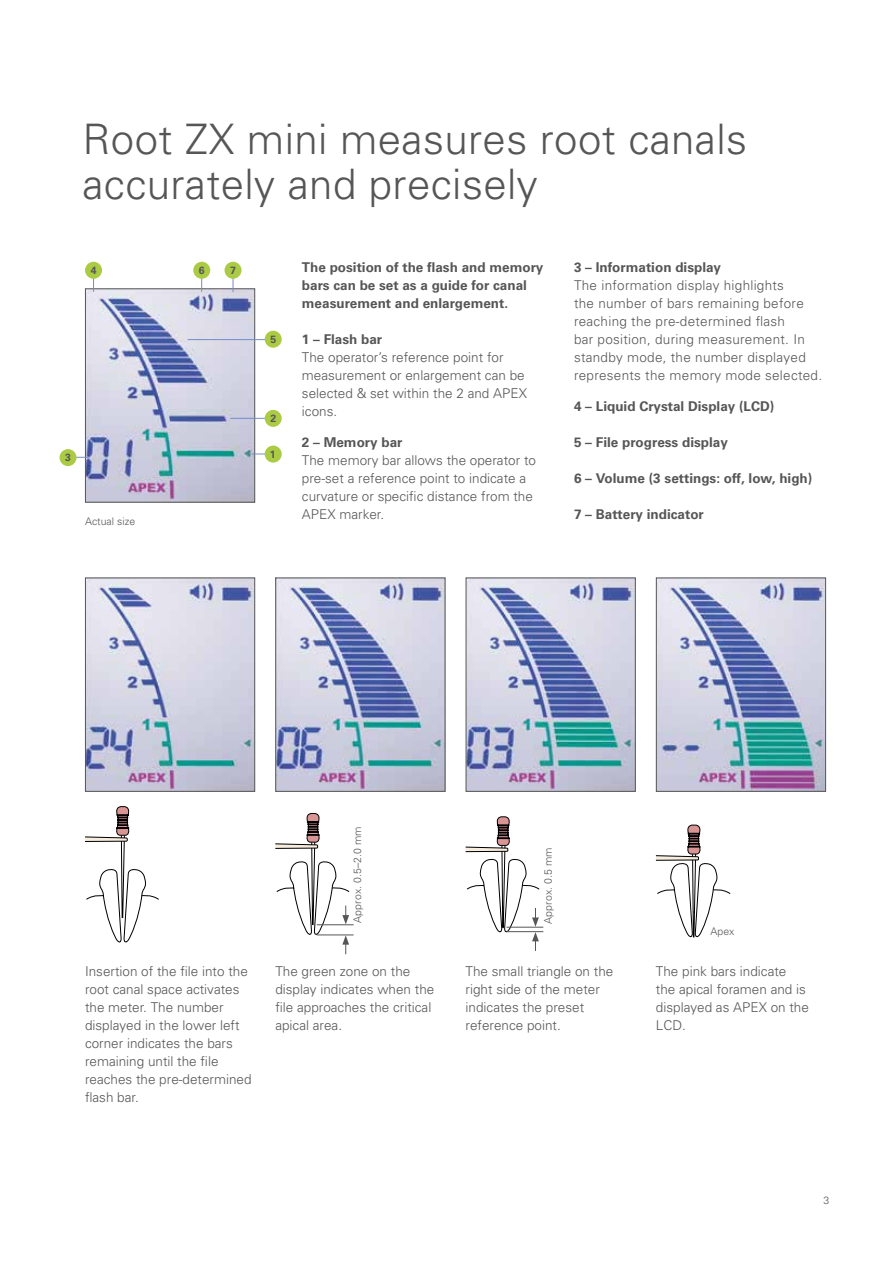
<style>
.page{position:relative;width:893px;height:1263px;background:#fff}
.page>*{position:absolute;margin:0;border:0;box-sizing:border-box;transform-origin:0 0}
.t1{font:300 42px/45px "Univers";letter-spacing:.01em;color:#565656}
.t2{font:300 13.5px/18px "Univers";color:#565656}
.t3{font:700 13.5px/18px "Univers";color:#565656}
.t4{font:300 13.5px/18px "Univers";letter-spacing:.02em;color:#565656}
.t5{font:300 10.5px "Univers";letter-spacing:.02em;color:#565656}
.t6{font:300 10.5px "Univers";color:#565656}
.t7{font:700 10.5px "Univers";color:#565656}
</style>
<div class="page">
<svg style="left:655px;top:824px;width:76px;height:114px"></svg>
<hr style="left:507px;top:927px;width:36px;height:1px;background:#565656">
<hr style="left:507px;top:931px;width:36px;height:1px;background:#565656">
<svg style="left:465px;top:816px;width:75px;height:135px"></svg>
<hr style="left:317px;top:924px;width:37px;height:1px;background:#565656">
<hr style="left:317px;top:935px;width:37px;height:1px;background:#565656">
<svg style="left:275px;top:813px;width:75px;height:141px"></svg>
<svg style="left:85px;top:806px;width:74px;height:137px"></svg>
<img style="left:87px;top:580px;width:166px;height:210px">
<div style="left:85px;top:578px;width:170px;height:214px;border:1px solid #565656"></div>
<img style="left:277px;top:580px;width:166px;height:210px">
<div style="left:275px;top:578px;width:170px;height:214px;border:1px solid #565656"></div>
<img style="left:468px;top:580px;width:166px;height:210px">
<div style="left:466px;top:578px;width:170px;height:214px;border:1px solid #565656"></div>
<img style="left:658px;top:580px;width:166px;height:210px">
<div style="left:656px;top:578px;width:170px;height:214px;border:1px solid #565656"></div>
<img style="left:87px;top:291px;width:166px;height:209px">
<div style="left:85px;top:289px;width:170px;height:213px;border:1px solid #565656"></div>
<svg style="left:252px;top:454px;width:13px;height:1px"></svg>
<svg style="left:77px;top:457px;width:12px;height:1px"></svg>
<svg style="left:201px;top:279px;width:1px;height:13px"></svg>
<svg style="left:93px;top:279px;width:1px;height:13px"></svg>
<svg style="left:233px;top:279px;width:1px;height:13px"></svg>
<hr style="left:230px;top:418px;width:40px;height:1px;background:#748dc7">
<hr style="left:188px;top:339px;width:82px;height:1px;background:#748dc7">
<div style="left:265px;top:331px;width:17px;height:17px;background:#accb45;border-radius:50%"></div>
<div style="left:265px;top:446px;width:17px;height:17px;background:#accb45;border-radius:50%"></div>
<div style="left:265px;top:410px;width:17px;height:17px;background:#accb45;border-radius:50%"></div>
<div style="left:60px;top:449px;width:17px;height:17px;background:#accb45;border-radius:50%"></div>
<div style="left:85px;top:262px;width:17px;height:17px;background:#accb45;border-radius:50%"></div>
<div style="left:193px;top:262px;width:17px;height:17px;background:#accb45;border-radius:50%"></div>
<div style="left:225px;top:262px;width:17px;height:17px;background:#accb45;border-radius:50%"></div>
<h1 class="t1" style="left:82px;top:117px;width:666px">Root ZX mini measures root canals accurately and precisely</h1>
<p class="t7" style="left:91px;top:264px;width:7px">4</p>
<p class="t7" style="left:199px;top:264px;width:7px">6</p>
<p class="t7" style="left:230px;top:264px;width:7px">7</p>
<p class="t7" style="left:65px;top:451px;width:7px">3</p>
<p class="t6" style="left:85px;top:514px;width:52px">Actual size</p>
<p class="t7" style="left:270px;top:333px;width:7px">5</p>
<p class="t7" style="left:270px;top:412px;width:7px">2</p>
<p class="t7" style="left:270px;top:448px;width:7px">1</p>
<p class="t3" style="left:302px;top:258px;width:243px">The position of the flash and memory bars can be set as a guide for canal measurement and enlargement.</p>
<p class="t3" style="left:302px;top:330px;width:82px">1 – Flash bar</p>
<p class="t2" style="left:302px;top:348px;width:227px">The operator’s reference point for measurement or enlargement can be selected &amp; set within the 2 and APEX icons.</p>
<p class="t3" style="left:302px;top:433px;width:102px">2 – Memory bar</p>
<p class="t2" style="left:302px;top:451px;width:236px">The memory bar allows the operator to pre-set a reference point to indicate a curvature or specific distance from the<br>APEX marker.</p>
<p class="t3" style="left:574px;top:258px;width:149px">3 – Information display</p>
<p class="t4" style="left:574px;top:276px;width:250px">The information display highlights<br>the number of bars remaining before reaching the pre-determined flash<br>bar position, during measurement. In standby mode, the number displayed represents the memory mode selected.</p>
<p class="t3" style="left:574px;top:397px;width:202px">4 – Liquid Crystal Display (LCD)</p>
<p class="t3" style="left:574px;top:433px;width:155px">5 – File progress display</p>
<p class="t3" style="left:574px;top:469px;width:240px">6 – Volume (3 settings: off, low, high)</p>
<p class="t3" style="left:574px;top:505px;width:131px">7 – Battery indicator</p>
<p class="t5" style="left:351px;top:923px;width:98px;rotate:-90deg">Approx. 0.5–2.0 mm</p>
<p class="t5" style="left:542px;top:924px;width:78px;rotate:-90deg">Approx. 0.5 mm</p>
<p class="t6" style="left:710px;top:925px;width:25px">Apex</p>
<p class="t2" style="left:85px;top:962px;width:168px">Insertion of the file into the root canal space activates the meter. The number displayed in the lower left corner indicates the bars remaining until the file reaches the pre-determined flash bar.</p>
<p class="t2" style="left:275px;top:962px;width:161px">The green zone on the display indicates when the file approaches the critical apical area.</p>
<p class="t2" style="left:466px;top:962px;width:149px">The small triangle on the right side of the meter indicates the preset reference point.</p>
<p class="t2" style="left:656px;top:962px;width:155px">The pink bars indicate the apical foramen and is displayed as APEX on the<br>LCD.</p>
<p class="t6" style="left:823px;top:1194px;width:7px">3</p>
</div>
